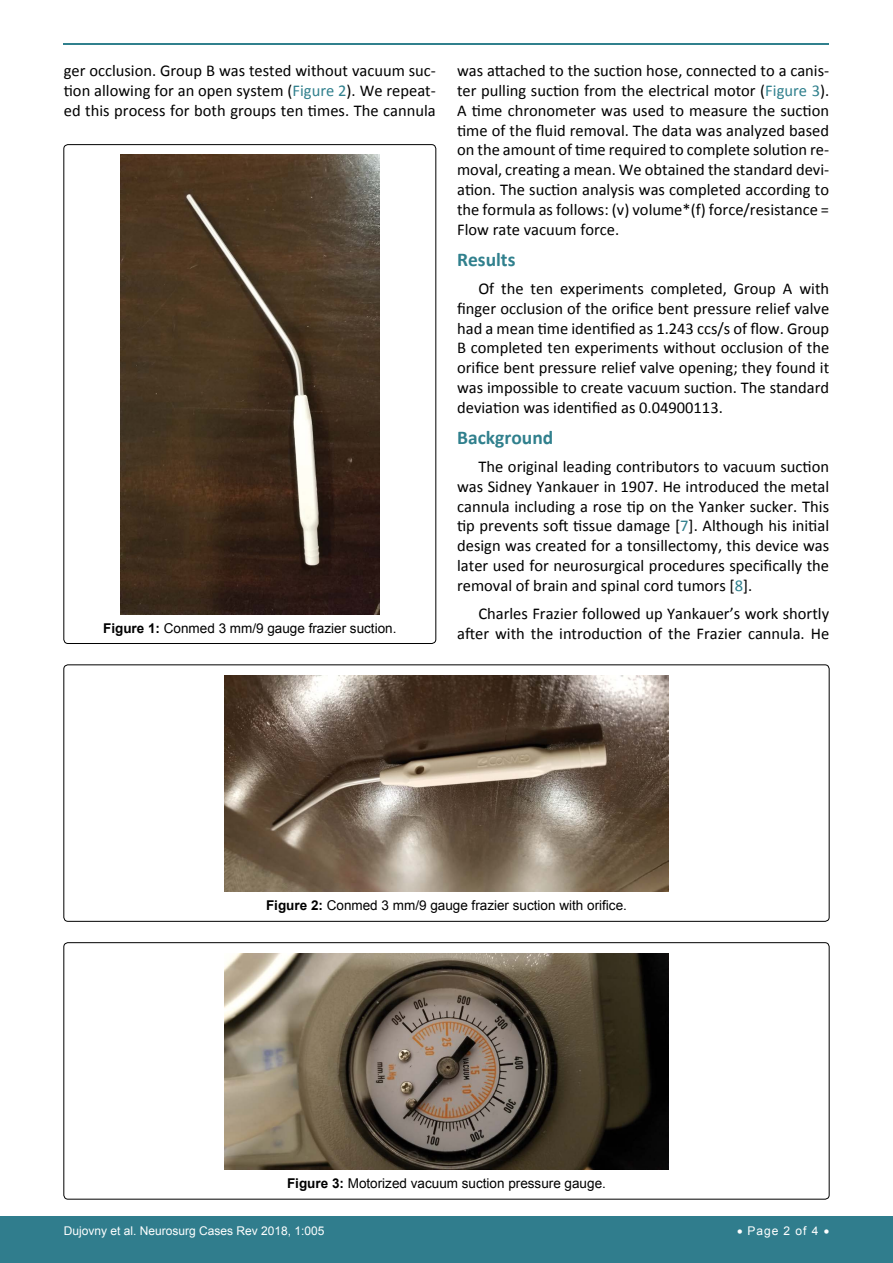
<style>
.page{position:relative;width:893px;height:1263px;background:#fff}
.page>*{position:absolute;margin:0;border:0;box-sizing:border-box;transform-origin:0 0}
.t1{font:700 19.5px "Calibri";color:#30808d}
.t2{font:16.5px/19.8px "Calibri";color:#000;text-align:justify}
.t3{font:13.5px "Arial";color:#000}
.t4{font:12px "Arial";color:#fff}
.s1{color:#30808d}
.s2{font-weight:700}
</style>
<div class="page">
<hr style="left:64px;top:43px;width:765px;height:2px;background:#30808d">
<div style="left:0;top:1217px;width:893px;height:46px;background:#307d8d"></div>
<img style="left:120px;top:155px;width:259px;height:460px">
<div style="left:64px;top:665px;width:765px;height:256px;border:1px solid #000;border-radius:4px"></div>
<img style="left:224px;top:676px;width:445px;height:216px">
<div style="left:64px;top:943px;width:765px;height:256px;border:1px solid #000;border-radius:4px"></div>
<img style="left:224px;top:954px;width:445px;height:216px">
<p class="t2" style="left:64px;top:61px;width:374px">ger occlusion. Group B was tested without vacuum suc&shy;tion allowing for an open system (<span class="s1">Figure 2</span>). We repeat&shy;ed this process for both groups ten times. The cannula</p>
<p class="t3" style="left:103px;top:620px;width:295px"><span class="s2">Figure 1:</span> Conmed 3 mm/9 gauge frazier suction.</p>
<p class="t2" style="left:457px;top:61px;width:374px">was attached to the suction hose, connected to a canis&shy;ter pulling suction from the electrical motor (<span class="s1">Figure 3</span>).<br>A time chronometer was used to measure the suction time of the fluid removal. The data was analyzed based on the amount of time required to complete solution re&shy;moval, creating a mean. We obtained the standard devi&shy;ation. The suction analysis was completed according to the formula as follows: (v) volume*(f) force/resistance = Flow rate vacuum force.</p>
<p class="t1" style="left:457px;top:247px;width:60px">Results</p>
<p class="t2" style="left:457px;top:279px;width:374px;text-indent:21px">Of the ten experiments completed, Group A with finger occlusion of the orifice bent pressure relief valve had a mean time identified as 1.243 ccs/s of flow. Group B completed ten experiments without occlusion of the orifice bent pressure relief valve opening; they found it was impossible to create vacuum suction. The standard deviation was identified as 0.04900113.</p>
<p class="t1" style="left:457px;top:425px;width:98px">Background</p>
<p class="t2" style="left:457px;top:457px;width:374px;text-indent:21px">The original leading contributors to vacuum suction was Sidney Yankauer in 1907. He introduced the metal cannula including a rose tip on the Yanker sucker. This tip prevents soft tissue damage [<span class="s1">7</span>]. Although his initial design was created for a tonsillectomy, this device was later used for neurosurgical procedures specifically the removal of brain and spinal cord tumors [<span class="s1">8</span>].</p>
<p class="t2" style="left:457px;top:604px;width:374px;text-align:right">Charles Frazier followed up Yankauer’s work shortly after with the introduction of the Frazier cannula. He</p>
<p class="t3" style="left:266px;top:897px;width:362px"><span class="s2">Figure 2:</span> Conmed 3 mm/9 gauge frazier suction with orifice.</p>
<p class="t3" style="left:287px;top:1174px;width:320px"><span class="s2">Figure 3:</span> Motorized vacuum suction pressure gauge.</p>
<p class="t4" style="left:64px;top:1223px;width:262px">Dujovny et al. Neurosurg Cases Rev 2018, 1:005</p>
<p class="t4" style="left:737px;top:1223px;width:94px">• Page 2 of 4 •</p>
</div>
